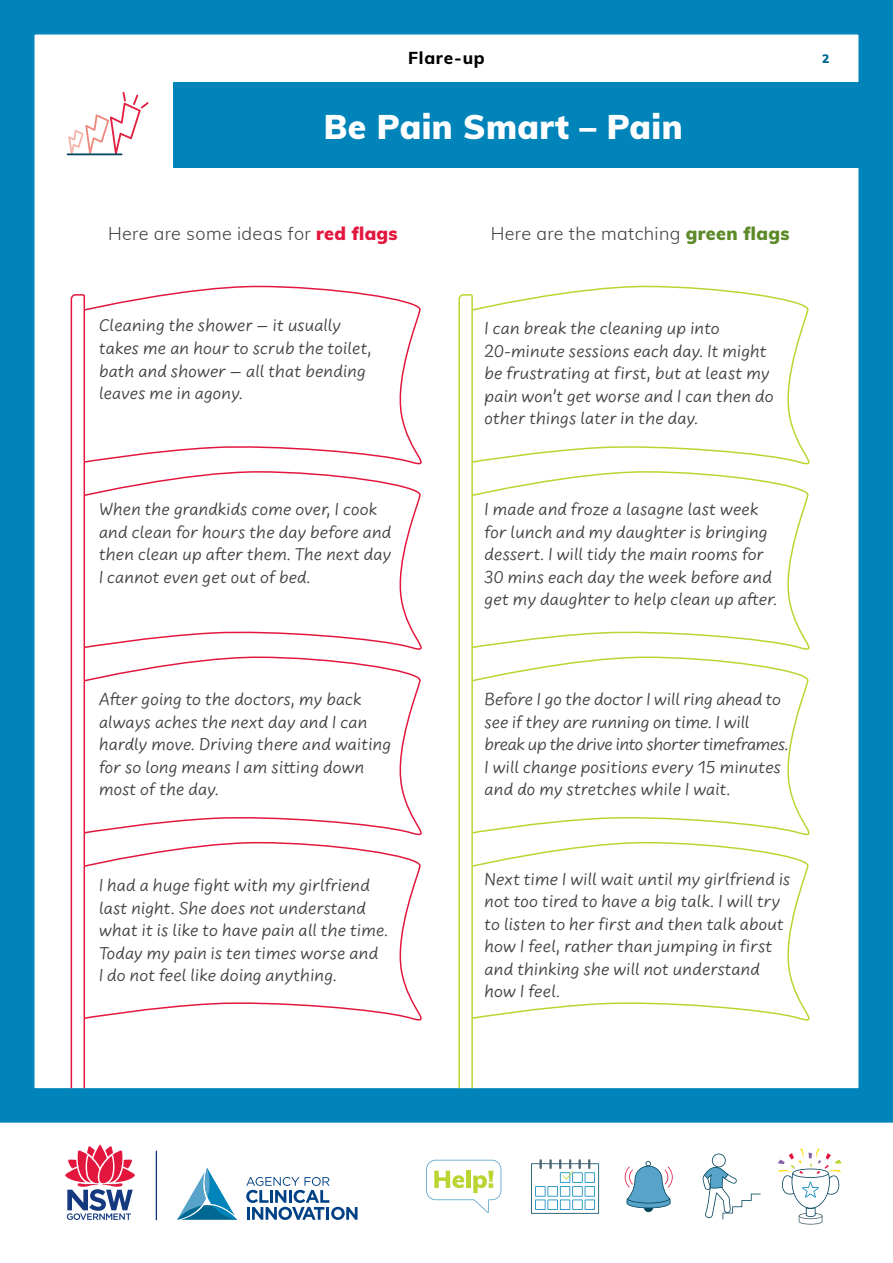
<style>
.page{position:relative;width:893px;height:1263px;background:#fff}
.page>*{position:absolute;margin:0;border:0;box-sizing:border-box;transform-origin:0 0}
.t1{font:900 33.45px "Muli";letter-spacing:.01em;color:#fff}
.Handwriting_UPDATED{font:18px/22.5px "Uberhand Pro";letter-spacing:.01em;color:#414042}
.Body_11_15{font:300 18px "Muli";letter-spacing:.02em;color:#414042}
.t2{font:800 17.25px "Muli";letter-spacing:.045em;color:#000}
.t3{font:900 12px "Muli";color:#006892}
.s1{font-weight:900;color:#e3173e}
.s2{font-weight:900;color:#5d8a29}
</style>
<div class="page">
<div style="left:0;top:0;width:893px;height:1123px;border:34px solid #0084b9"></div>
<svg style="left:778px;top:1148px;width:64px;height:76px"></svg>
<svg style="left:702px;top:1153px;width:59px;height:66px"></svg>
<svg style="left:625px;top:1161px;width:48px;height:51px"></svg>
<svg style="left:531px;top:1159px;width:68px;height:55px"></svg>
<svg style="left:426px;top:1160px;width:75px;height:53px"></svg>
<hr style="left:156px;top:1150px;width:1px;height:70px;background:#15397f">
<svg style="left:65px;top:1144px;width:70px;height:76px"></svg>
<svg style="left:177px;top:1168px;width:181px;height:52px"></svg>
<div style="left:173px;top:82px;width:703px;height:85px;background:#0084b9"></div>
<hr style="left:17px;top:82px;width:4px;height:85px;background:#0084b9">
<hr style="left:67px;top:153px;width:55px;height:2px;background:#00455d">
<svg style="left:68px;top:92px;width:81px;height:63px"></svg>
<svg style="left:86px;top:285px;width:336px;height:180px"></svg>
<svg style="left:86px;top:471px;width:336px;height:179px"></svg>
<svg style="left:86px;top:656px;width:336px;height:180px"></svg>
<svg style="left:86px;top:841px;width:336px;height:180px"></svg>
<svg style="left:70px;top:294px;width:16px;height:795px"></svg>
<svg style="left:474px;top:285px;width:336px;height:180px"></svg>
<svg style="left:474px;top:471px;width:336px;height:179px"></svg>
<svg style="left:474px;top:656px;width:336px;height:180px"></svg>
<svg style="left:474px;top:841px;width:336px;height:180px"></svg>
<svg style="left:458px;top:294px;width:16px;height:795px"></svg>
<p class="t2" style="left:408px;top:45px;width:78px">Flare-up</p>
<p class="t3" style="left:822px;top:50px;width:9px">2</p>
<p class="t1" style="left:324px;top:102px;width:360px">Be Pain Smart – Pain</p>
<p class="Body_11_15" style="left:108px;top:221px;width:291px">Here are some ideas for <span class="s1">red flags</span></p>
<p class="Body_11_15" style="left:491px;top:221px;width:300px">Here are the matching <span class="s2">green flags</span></p>
<p class="Handwriting_UPDATED" style="left:99px;top:313px;width:274px">Cleaning the shower – it usually takes me an hour to scrub the toilet, bath and shower – all that bending leaves me in agony.</p>
<p class="Handwriting_UPDATED" style="left:99px;top:497px;width:294px">When the grandkids come over, I cook and clean for hours the day before and then clean up after them. The next day I cannot even get out of bed.</p>
<p class="Handwriting_UPDATED" style="left:99px;top:687px;width:293px">After going to the doctors, my back always aches the next day and I can hardly move. Driving there and waiting for so long means I am sitting down most of the day.</p>
<p class="Handwriting_UPDATED" style="left:99px;top:873px;width:291px">I had a huge fight with my girlfriend last night. She does not understand what it is like to have pain all the time.<br>Today my pain is ten times worse and<br>I do not feel like doing anything.</p>
<p class="Handwriting_UPDATED" style="left:485px;top:316px;width:291px">I can break the cleaning up into 20-minute sessions each day. It might be frustrating at first, but at least my pain won’t get worse and I can then do other things later in the day.</p>
<p class="Handwriting_UPDATED" style="left:485px;top:497px;width:294px">I made and froze a lasagne last week for lunch and my daughter is bringing dessert. I will tidy the main rooms for 30 mins each day the week before and get my daughter to help clean up after.</p>
<p class="Handwriting_UPDATED" style="left:485px;top:687px;width:306px">Before I go the doctor I will ring ahead to see if they are running on time. I will break up the drive into shorter timeframes.<br>I will change positions every 15 minutes and do my stretches while I wait.</p>
<p class="Handwriting_UPDATED" style="left:485px;top:866px;width:307px">Next time I will wait until my girlfriend is not too tired to have a big talk. I will try to listen to her first and then talk about how I feel, rather than jumping in first and thinking she will not understand how I feel.</p>
</div>
